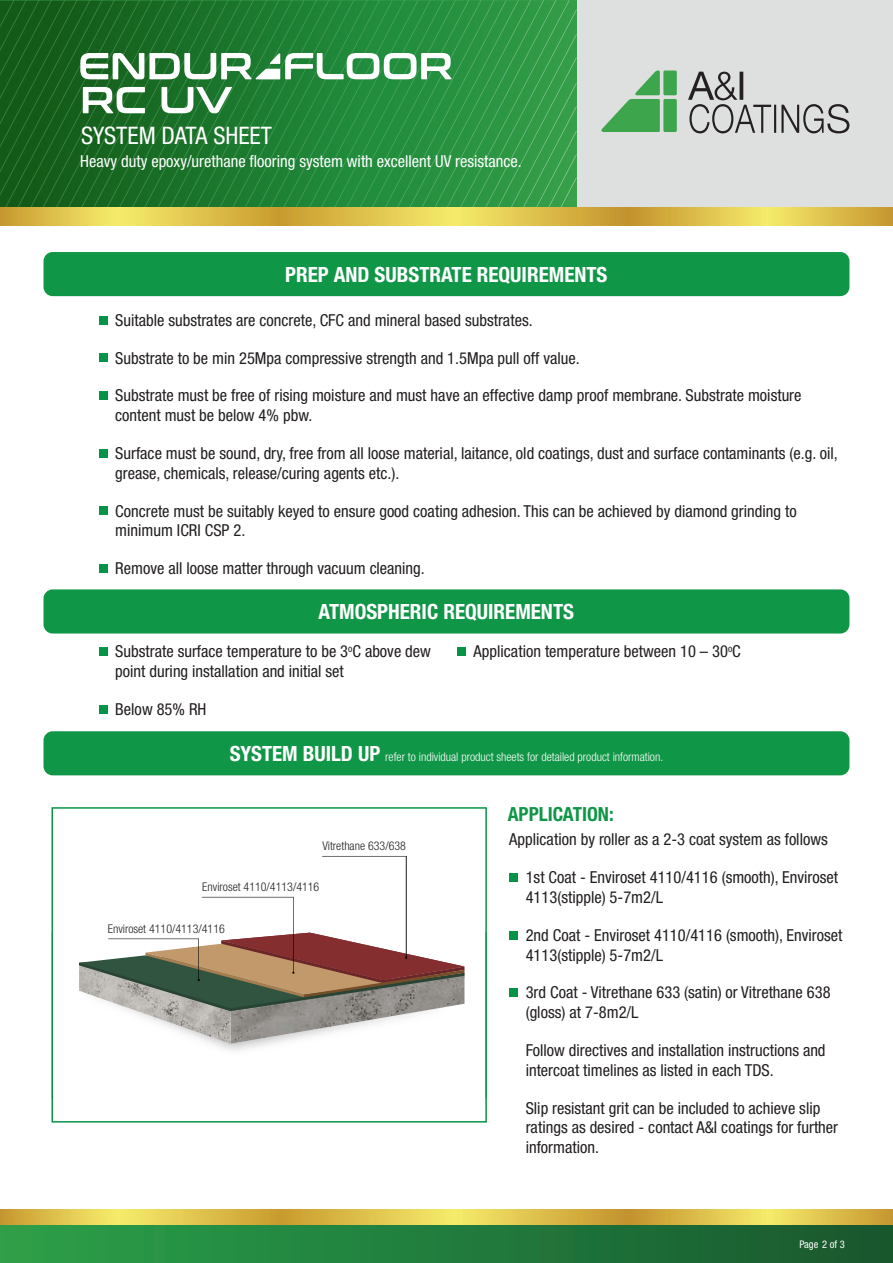
<style>
.page{position:relative;width:893px;height:1263px;background:#fff}
.page>*{position:absolute;margin:0;border:0;box-sizing:border-box;transform-origin:0 0}
.t1{font:condensed 24.15px "Helvetica Neue LT Std";color:#fff}
.section_title{font:700 condensed 21px "Helvetica Neue LT Std";color:#fff}
.helv_neue_77_bld_cond_13pt{font:700 condensed 19.5px "Helvetica Neue LT Std";color:#109647}
.bullet_green{font:condensed 16.5px/19.8px "Helvetica Neue LT Std";color:#231f20}
.t2{font:condensed 16.5px "Helvetica Neue LT Std";color:#fff}
.section_title-2{font:300 condensed 12px "Helvetica Neue LT Std";color:#fff}
.notes{font:300 condensed 12px "Helvetica Neue LT Std";color:#231f20}
.t3{font:condensed 10.5px "Helvetica Neue LT Std";color:#fff}
.s1{font-weight:700;font-size:21px}
</style>
<div class="page">
<img style="left:0;top:0;width:9px;height:208px">
<img style="left:9px;top:0;width:13px;height:208px">
<img style="left:22px;top:0;width:12px;height:208px">
<img style="left:34px;top:0;width:14px;height:208px">
<img style="left:48px;top:0;width:12px;height:208px">
<img style="left:60px;top:0;width:13px;height:208px">
<img style="left:73px;top:0;width:12px;height:208px">
<img style="left:85px;top:0;width:13px;height:208px">
<img style="left:98px;top:0;width:13px;height:208px">
<img style="left:111px;top:0;width:13px;height:208px">
<img style="left:124px;top:0;width:12px;height:208px">
<img style="left:136px;top:0;width:13px;height:208px">
<img style="left:149px;top:0;width:12px;height:208px">
<img style="left:161px;top:0;width:13px;height:208px">
<img style="left:174px;top:0;width:13px;height:208px">
<img style="left:187px;top:0;width:12px;height:208px">
<img style="left:199px;top:0;width:12px;height:208px">
<img style="left:211px;top:0;width:13px;height:208px">
<img style="left:224px;top:0;width:12px;height:208px">
<img style="left:236px;top:0;width:14px;height:208px">
<img style="left:250px;top:0;width:12px;height:208px">
<img style="left:262px;top:0;width:13px;height:208px">
<img style="left:275px;top:0;width:12px;height:208px">
<img style="left:287px;top:0;width:13px;height:208px">
<img style="left:300px;top:0;width:13px;height:208px">
<img style="left:313px;top:0;width:13px;height:208px">
<img style="left:326px;top:0;width:12px;height:208px">
<img style="left:338px;top:0;width:13px;height:208px">
<img style="left:351px;top:0;width:12px;height:208px">
<img style="left:363px;top:0;width:13px;height:208px">
<img style="left:376px;top:0;width:13px;height:208px">
<img style="left:389px;top:0;width:12px;height:208px">
<img style="left:401px;top:0;width:12px;height:208px">
<img style="left:413px;top:0;width:13px;height:208px">
<img style="left:426px;top:0;width:12px;height:208px">
<img style="left:438px;top:0;width:14px;height:208px">
<img style="left:452px;top:0;width:117px;height:208px">
<img style="left:464px;top:9px;width:112px;height:199px">
<img style="left:477px;top:34px;width:99px;height:174px">
<img style="left:489px;top:57px;width:87px;height:151px">
<img style="left:502px;top:82px;width:74px;height:126px">
<img style="left:515px;top:106px;width:61px;height:102px">
<img style="left:528px;top:130px;width:48px;height:78px">
<img style="left:540px;top:154px;width:36px;height:54px">
<img style="left:552px;top:177px;width:24px;height:31px">
<div style="left:577px;top:0;width:316px;height:209px;background:#dee0e0"></div>
<svg style="left:0;top:208px;width:893px;height:17px;background:#dec14c"></svg>
<div style="left:663px;top:99px;width:14px;height:33px;background:#3da64d;border-radius:2px"></div>
<div style="left:663px;top:71px;width:14px;height:24px;background:#3da64d;border-radius:2px"></div>
<svg style="left:601px;top:71px;width:59px;height:61px"></svg>
<svg style="left:688px;top:72px;width:161px;height:61px"></svg>
<svg style="left:51px;top:807px;width:436px;height:315px"></svg>
<img style="left:51px;top:932px;width:436px;height:167px">
<img style="left:231px;top:1012px;width:233px;height:32px">
<img style="left:79px;top:1012px;width:151px;height:32px">
<img style="left:230px;top:1011px;width:1px;height:33px">
<svg style="left:79px;top:856px;width:385px;height:156px"></svg>
<svg style="left:0;top:1209px;width:893px;height:17px;background:#d2bd4b"></svg>
<div style="left:0;top:1226px;width:893px;height:37px;background:linear-gradient(to right,#2ba14a,#18572e)"></div>
<div style="left:44px;top:252px;width:805px;height:44px;background:#109647;border-radius:9px"></div>
<div style="left:44px;top:589px;width:805px;height:44px;background:#109647;border-radius:9px"></div>
<div style="left:44px;top:731px;width:805px;height:44px;background:#109647;border-radius:9px"></div>
<div style="left:99px;top:316px;width:9px;height:9px;background:#059447"></div>
<div style="left:99px;top:353px;width:9px;height:9px;background:#059447"></div>
<div style="left:99px;top:391px;width:9px;height:9px;background:#059447"></div>
<div style="left:99px;top:449px;width:9px;height:9px;background:#059447"></div>
<div style="left:99px;top:506px;width:9px;height:9px;background:#059447"></div>
<div style="left:99px;top:564px;width:9px;height:9px;background:#059447"></div>
<div style="left:509px;top:873px;width:9px;height:9px;background:#059447"></div>
<div style="left:509px;top:931px;width:9px;height:8px;background:#059447"></div>
<div style="left:509px;top:988px;width:9px;height:9px;background:#059447"></div>
<div style="left:99px;top:647px;width:9px;height:9px;background:#059447"></div>
<div style="left:99px;top:704px;width:9px;height:9px;background:#059447"></div>
<div style="left:457px;top:647px;width:9px;height:9px;background:#059447"></div>
<svg style="left:80px;top:53px;width:372px;height:26px"></svg>
<svg style="left:83px;top:87px;width:62px;height:26px"></svg>
<svg style="left:161px;top:87px;width:71px;height:26px"></svg>
<h1 class="t1" style="left:81px;top:122px;width:192px">SYSTEM DATA SHEET</h1>
<p class="t2" style="left:80px;top:151px;width:443px">Heavy duty epoxy/urethane flooring system with excellent UV resistance.</p>
<p class="section_title" style="left:285px;top:261px;width:324px">PREP AND SUBSTRATE REQUIREMENTS</p>
<p class="bullet_green" style="left:115px;top:310px;width:419px">Suitable substrates are concrete, CFC and mineral based substrates.</p>
<p class="bullet_green" style="left:115px;top:348px;width:466px">Substrate to be min 25Mpa compressive strength and 1.5Mpa pull off value.</p>
<p class="bullet_green" style="left:115px;top:386px;width:688px">Substrate must be free of rising moisture and must have an effective damp proof membrane. Substrate moisture content must be below 4% pbw.</p>
<p class="bullet_green" style="left:115px;top:443px;width:724px">Surface must be sound, dry, free from all loose material, laitance, old coatings, dust and surface contaminants (e.g. oil, grease, chemicals, release/curing agents etc.).</p>
<p class="bullet_green" style="left:115px;top:501px;width:683px">Concrete must be suitably keyed to ensure good coating adhesion. This can be achieved by diamond grinding to minimum ICRI CSP 2.</p>
<p class="bullet_green" style="left:115px;top:558px;width:311px">Remove all loose matter through vacuum cleaning.</p>
<p class="section_title" style="left:319px;top:599px;width:257px">ATMOSPHERIC REQUIREMENTS</p>
<p class="bullet_green" style="left:115px;top:641px;width:317px">Substrate surface temperature to be 3<sup>o</sup>C above dew point during installation and initial set</p>
<p class="bullet_green" style="left:115px;top:699px;width:93px">Below 85% RH</p>
<p class="bullet_green" style="left:473px;top:641px;width:269px">Application temperature between 10 – 30<sup>o</sup>C</p>
<p class="section_title-2" style="left:230px;top:750px;width:435px"><span class="s1">SYSTEM BUILD UP</span> refer to individual product sheets for detailed product information.</p>
<p class="notes" style="left:322px;top:839px;width:85px">Vitrethane 633/638</p>
<p class="notes" style="left:202px;top:879px;width:119px">Enviroset 4110/4113/4116</p>
<p class="notes" style="left:108px;top:921px;width:119px">Enviroset 4110/4113/4116</p>
<p class="helv_neue_77_bld_cond_13pt" style="left:508px;top:802px;width:108px">APPLICATION:</p>
<p class="bullet_green" style="left:509px;top:829px;width:320px">Application by roller as a 2-3 coat system as follows</p>
<p class="bullet_green" style="left:526px;top:867px;width:314px">1st Coat - Enviroset 4110/4116 (smooth), Enviroset<br>4113(stipple) 5-7m2/L</p>
<p class="bullet_green" style="left:526px;top:925px;width:318px">2nd Coat - Enviroset 4110/4116 (smooth), Enviroset<br>4113(stipple) 5-7m2/L</p>
<p class="bullet_green" style="left:526px;top:982px;width:306px">3rd Coat - Vitrethane 633 (satin) or Vitrethane 638 (gloss) at 7-8m2/L</p>
<p class="bullet_green" style="left:526px;top:1040px;width:301px">Follow directives and installation instructions and intercoat timelines as listed in each TDS.</p>
<p class="bullet_green" style="left:526px;top:1098px;width:314px">Slip resistant grit can be included to achieve slip ratings as desired - contact A&amp;I coatings for further information.</p>
<p class="t3" style="left:799px;top:1238px;width:47px">Page 2 of 3</p>
</div>
